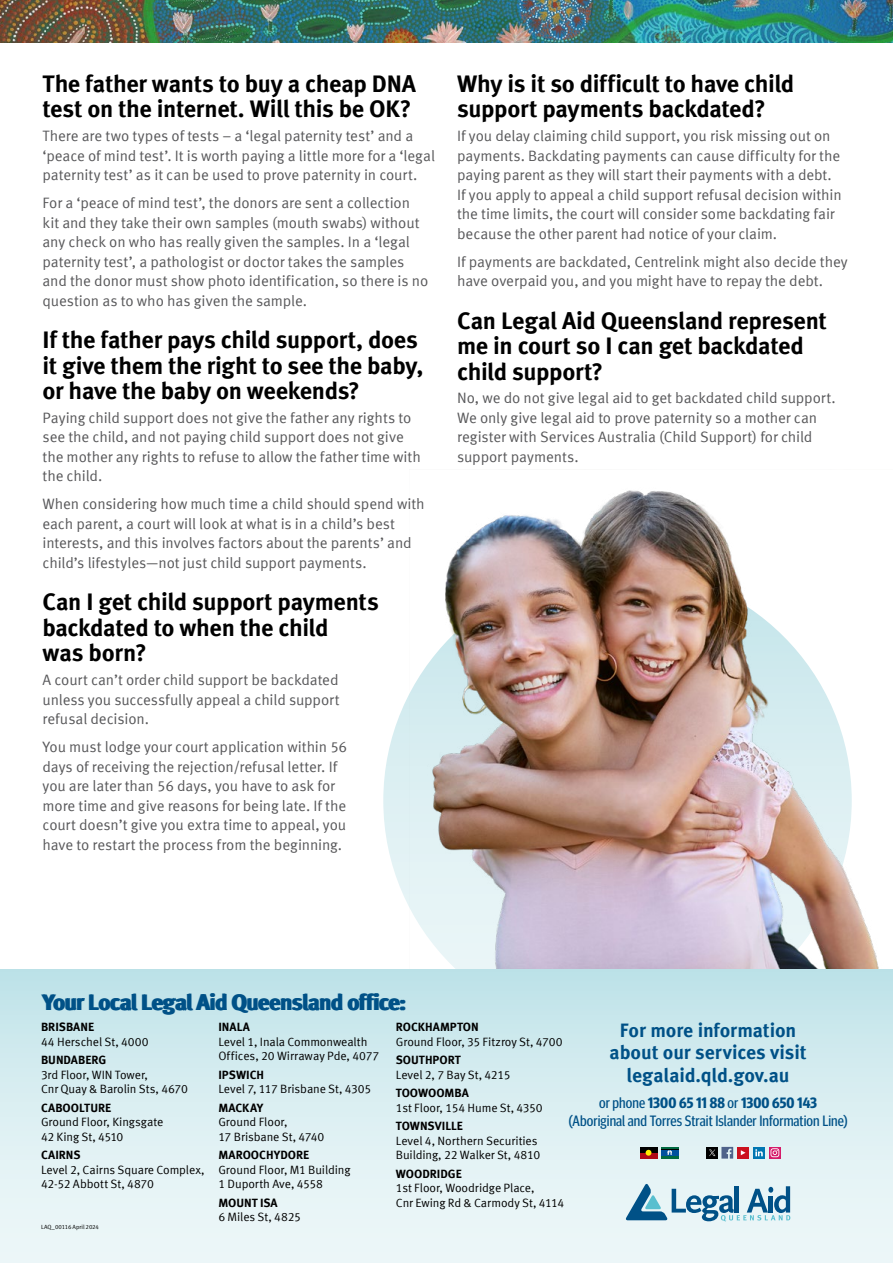
<style>
.page{position:relative;width:893px;height:1263px;background:#fff}
.page>*{position:absolute;margin:0;border:0;box-sizing:border-box;transform-origin:0 0}
.t1{font:700 24px/25.5px "Meta Offc";letter-spacing:-.02em;color:#000}
.t2{font:700 22.5px "Meta Offc";letter-spacing:-.03em;color:#005187}
.t3{font:700 19.5px "Meta Offc";letter-spacing:-.005em;color:#005187}
.t4{font:15px/19.5px "Meta Offc Norm";letter-spacing:-.005em;color:#58585a}
.t5{font:condensed 15px "Meta Headline Pro";letter-spacing:.005em;color:#005187}
.t6{font:700 condensed 15px "Meta Headline Pro";color:#005187}
.t7{font:12px "Meta Offc Norm";letter-spacing:-.01em;color:#000}
.t8{font:700 12px "Meta Offc";color:#000}
.t9{font:6px "Meta Offc Norm";letter-spacing:-.01em;color:#000}
.s1{font-weight:400}
</style>
<div class="page">
<svg style="left:383px;top:693px;width:27px;height:277px"></svg>
<img style="left:410px;top:490px;width:483px;height:480px">
<div style="left:0;top:970px;width:893px;height:293px;background:linear-gradient(to bottom,#c1e4e9,#f2f9fa)"></div>
<img style="left:0;top:0;width:893px;height:43px">
<svg style="left:625px;top:1183px;width:165px;height:38px;background:#97bdd1"></svg>
<div style="left:640px;top:1147px;width:17px;height:6px;background:#000"></div>
<div style="left:640px;top:1153px;width:17px;height:5px;background:#af0917"></div>
<svg style="left:646px;top:1150px;width:5px;height:6px"></svg>
<div style="left:661px;top:1147px;width:17px;height:11px;background:#006941"></div>
<div style="left:661px;top:1149px;width:17px;height:7px;background:#000"></div>
<div style="left:661px;top:1150px;width:17px;height:6px;background:#00519e"></div>
<svg style="left:667px;top:1150px;width:5px;height:5px"></svg>
<div style="left:737px;top:1147px;width:12px;height:11px;background:#cb101d"></div>
<svg style="left:741px;top:1150px;width:5px;height:5px"></svg>
<svg style="left:721px;top:1147px;width:12px;height:11px"></svg>
<svg style="left:753px;top:1147px;width:12px;height:11px"></svg>
<svg style="left:755px;top:1149px;width:8px;height:7px"></svg>
<svg style="left:769px;top:1147px;width:12px;height:11px"></svg>
<svg style="left:770px;top:1148px;width:9px;height:9px"></svg>
<div style="left:706px;top:1147px;width:12px;height:11px;background:#000"></div>
<svg style="left:709px;top:1149px;width:6px;height:7px"></svg>
<h2 class="t1" style="left:43px;top:71px;width:375px">The father wants to buy a cheap DNA test on the internet. Will this be OK?</h2>
<p class="t4" style="left:43px;top:127px;width:394px">There are two types of tests – a ‘legal paternity test’ and a ‘peace of mind test’. It is worth paying a little more for a ‘legal paternity test’ as it can be used to prove paternity in court.</p>
<p class="t4" style="left:43px;top:194px;width:387px">For a ‘peace of mind test’, the donors are sent a collection kit and they take their own samples (mouth swabs) without any check on who has really given the samples. In a ‘legal paternity test’, a pathologist or doctor takes the samples and the donor must show photo identification, so there is no question as to who has given the sample.</p>
<h2 class="t1" style="left:43px;top:328px;width:382px">If the father pays child support, does it give them the right to see the baby, or have the baby on weekends?</h2>
<p class="t4" style="left:43px;top:408px;width:380px">Paying child support does not give the father any rights to see the child, and not paying child support does not give the mother any rights to refuse to allow the father time with the child.</p>
<p class="t4" style="left:43px;top:495px;width:384px">When considering how much time a child should spend with each parent, a court will look at what is in a child’s best interests, and this involves factors about the parents’ and child’s lifestyles—not just child support payments.</p>
<h2 class="t1" style="left:43px;top:590px;width:338px">Can I get child support payments backdated to when the child<br>was born?</h2>
<p class="t4" style="left:43px;top:671px;width:299px;text-align:justify">A court can’t order child support be backdated unless you successfully appeal a child support refusal decision.</p>
<p class="t4" style="left:43px;top:738px;width:306px">You must lodge your court application within 56 days of receiving the rejection/refusal letter. If you are later than 56 days, you have to ask for more time and give reasons for being late. If the court doesn’t give you extra time to appeal, you have to restart the process from the beginning.</p>
<h2 class="t1" style="left:457px;top:71px;width:339px">Why is it so difficult to have child support payments backdated?</h2>
<p class="t4" style="left:457px;top:127px;width:386px">If you delay claiming child support, you risk missing out on payments. Backdating payments can cause difficulty for the paying parent as they will start their payments with a debt.<br>If you apply to appeal a child support refusal decision within the time limits, the court will consider some backdating fair because the other parent had notice of your claim.</p>
<p class="t4" style="left:457px;top:252px;width:392px">If payments are backdated, Centrelink might also decide they have overpaid you, and you might have to repay the debt.</p>
<h2 class="t1" style="left:457px;top:308px;width:371px">Can Legal Aid Queensland represent me in court so I can get backdated child support?</h2>
<p class="t4" style="left:457px;top:389px;width:380px">No, we do not give legal aid to get backdated child support.<br>We only give legal aid to prove paternity so a mother can register with Services Australia (Child Support) for child support payments.</p>
<h2 class="t2" style="left:42px;top:988px;width:365px">Your Local Legal Aid Queensland office:</h2>
<h3 class="t8" style="left:41px;top:1020px;width:55px">BRISBANE</h3>
<h3 class="t8" style="left:218px;top:1020px;width:33px">INALA</h3>
<h3 class="t8" style="left:396px;top:1020px;width:85px">ROCKHAMPTON</h3>
<p class="t7" style="left:41px;top:1034px;width:109px">44 Herschel St, 4000</p>
<p class="t7" style="left:218px;top:1034px;width:151px">Level 1, Inala Commonwealth</p>
<p class="t7" style="left:396px;top:1034px;width:168px">Ground Floor, 35 Fitzroy St, 4700</p>
<p class="t7" style="left:218px;top:1049px;width:162px">Offices, 20 Wirraway Pde, 4077</p>
<p class="t3" style="left:610px;top:1041px;width:198px">about our services visit</p>
<p class="t3" style="left:620px;top:1018px;width:178px">For more information</p>
<p class="t3" style="left:627px;top:1063px;width:165px">legalaid.qld.gov.au</p>
<p class="t6" style="left:599px;top:1091px;width:220px"><span class="s1">or phone</span> 1300 65 11 88 <span class="s1">or</span> 1300 650 143</p>
<h3 class="t8" style="left:41px;top:1053px;width:67px">BUNDABERG</h3>
<h3 class="t8" style="left:396px;top:1053px;width:67px">SOUTHPORT</h3>
<p class="t7" style="left:41px;top:1067px;width:109px">3rd Floor, WIN Tower,</p>
<p class="t8" style="left:218px;top:1067px;width:47px">IPSWICH</p>
<p class="t7" style="left:396px;top:1067px;width:116px">Level 2, 7 Bay St, 4215</p>
<p class="t7" style="left:41px;top:1082px;width:148px">Cnr Quay &amp; Barolin Sts, 4670</p>
<p class="t7" style="left:218px;top:1082px;width:154px">Level 7, 117 Brisbane St, 4305</p>
<p class="t8" style="left:396px;top:1086px;width:75px">TOOWOOMBA</p>
<p class="t8" style="left:41px;top:1100px;width:72px">CABOOLTURE</p>
<p class="t8" style="left:218px;top:1100px;width:46px">MACKAY</p>
<p class="t7" style="left:396px;top:1100px;width:148px">1st Floor, 154 Hume St, 4350</p>
<p class="t7" style="left:41px;top:1115px;width:124px">Ground Floor, Kingsgate</p>
<p class="t7" style="left:218px;top:1115px;width:71px">Ground Floor,</p>
<p class="t5" style="left:568px;top:1110px;width:281px">(Aboriginal and Torres Strait Islander Information Line)</p>
<p class="t7" style="left:41px;top:1129px;width:84px">42 King St, 4510</p>
<p class="t7" style="left:218px;top:1129px;width:107px">17 Brisbane St, 4740</p>
<p class="t8" style="left:396px;top:1119px;width:69px">TOWNSVILLE</p>
<p class="t7" style="left:396px;top:1134px;width:143px">Level 4, Northern Securities</p>
<p class="t8" style="left:41px;top:1148px;width:41px">CAIRNS</p>
<p class="t8" style="left:218px;top:1148px;width:92px">MAROOCHYDORE</p>
<p class="t7" style="left:396px;top:1148px;width:146px">Building, 22 Walker St, 4810</p>
<p class="t7" style="left:41px;top:1162px;width:311px">Level 2, Cairns Square Complex, Ground Floor, M1 Building</p>
<p class="t8" style="left:396px;top:1166px;width:68px">WOODRIDGE</p>
<p class="t7" style="left:41px;top:1177px;width:114px">42-52 Abbott St, 4870</p>
<p class="t7" style="left:218px;top:1177px;width:106px">1 Duporth Ave, 4558</p>
<p class="t7" style="left:396px;top:1181px;width:140px">1st Floor, Woodridge Place,</p>
<p class="t8" style="left:218px;top:1195px;width:61px">MOUNT ISA</p>
<p class="t7" style="left:396px;top:1195px;width:170px">Cnr Ewing Rd &amp; Carmody St, 4114</p>
<p class="t7" style="left:218px;top:1210px;width:84px">6 Miles St, 4825</p>
<p class="t9" style="left:41px;top:1223px;width:59px">LAQ_00116 April 2024</p>
</div>
